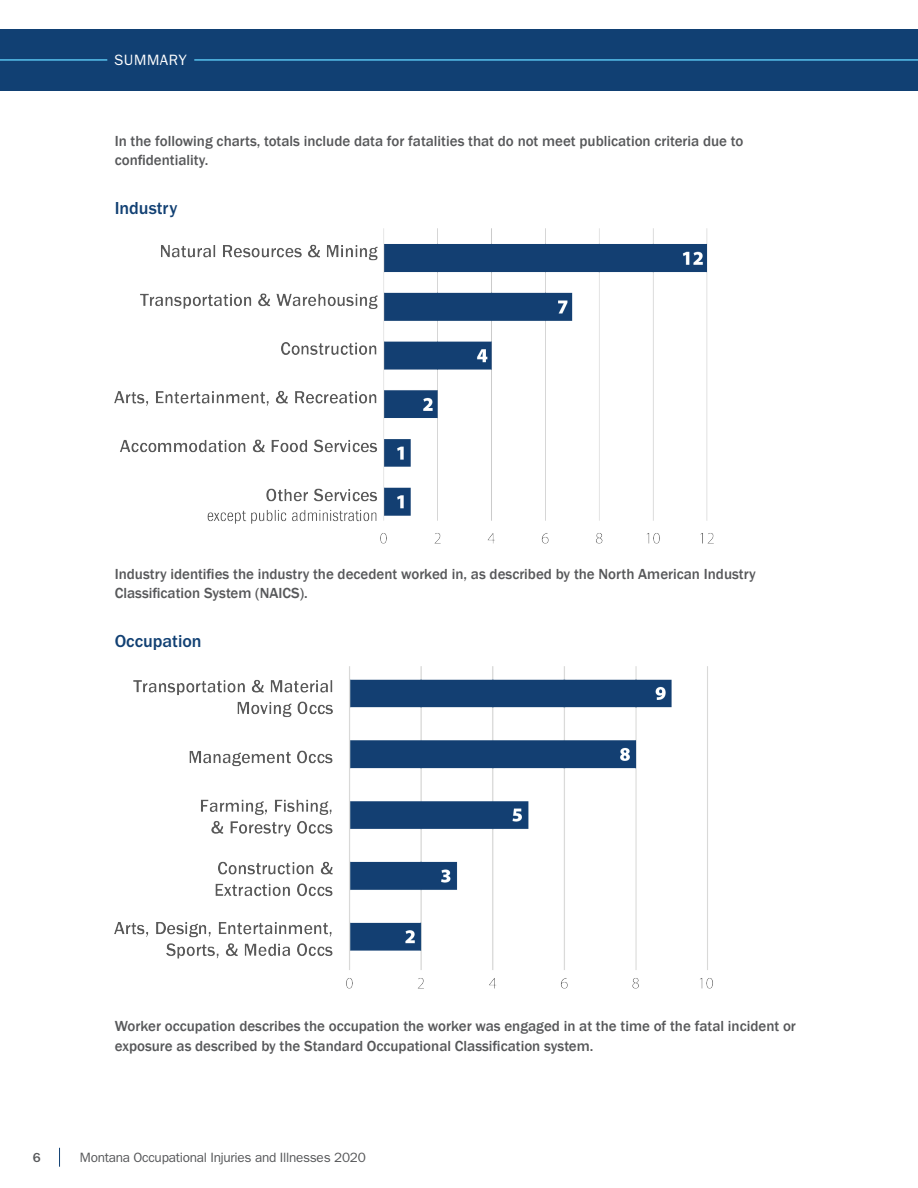
<style>
.page{position:relative;width:918px;height:1188px;background:#fff}
.page>*{position:absolute;margin:0;border:0;box-sizing:border-box;transform-origin:0 0}
.Figure_Title{font:500 18px "ITC Franklin Gothic Std";color:#114073}
.SOII_Body_Text{font:500 15px/19.5px "Franklin Gothic";color:#57585a}
.section_overview_NOT{font:15px "ITC Franklin Gothic Std";letter-spacing:.04em;color:#fff}
.t1{font:13.5px "ITC Franklin Gothic Std";letter-spacing:-.02em;color:#57585a}
.t2{font:500 13.5px "ITC Franklin Gothic Std";color:#57585a}
</style>
<div class="page">
<svg style="left:59px;top:1148px;width:1px;height:19px"></svg>
<div style="left:0;top:29px;width:918px;height:62px;background:#114073"></div>
<hr style="left:194px;top:59px;width:724px;height:2px;background:#57c2ee">
<hr style="left:0;top:59px;width:107px;height:2px;background:#57c2ee">
<img style="left:114px;top:228px;width:600px;height:316px">
<img style="left:115px;top:667px;width:598px;height:322px">
<h1 class="section_overview_NOT" style="left:114px;top:51px;width:74px">SUMMARY</h1>
<p class="SOII_Body_Text" style="left:115px;top:131px;width:630px">In the following charts, totals include data for fatalities that do not meet publication criteria due to confidentiality.</p>
<p class="Figure_Title" style="left:115px;top:198px;width:64px">Industry</p>
<p class="SOII_Body_Text" style="left:115px;top:564px;width:642px">Industry identifies the industry the decedent worked in, as described by the North American Industry<br>Classification System (NAICS).</p>
<p class="Figure_Title" style="left:115px;top:631px;width:88px">Occupation</p>
<p class="SOII_Body_Text" style="left:115px;top:1017px;width:683px">Worker occupation describes the occupation the worker was engaged in at the time of the fatal incident or exposure as described by the Standard Occupational Classification system.</p>
<p class="t2" style="left:33px;top:1150px;width:9px">6</p>
<p class="t1" style="left:80px;top:1150px;width:287px">Montana Occupational Injuries and Illnesses 2020</p>
</div>
